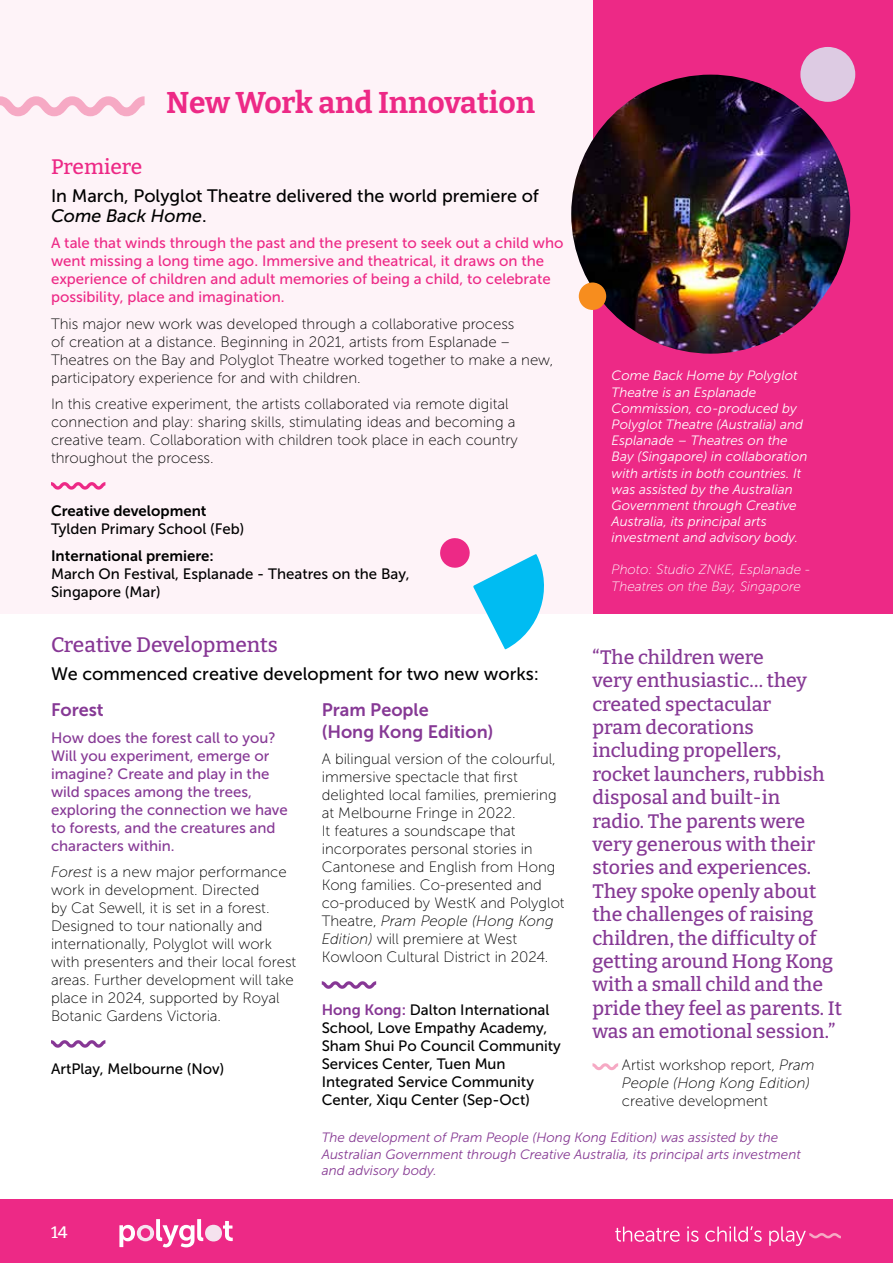
<style>
.page{position:relative;width:893px;height:1263px;background:#fff}
.page>*{position:absolute;margin:0;border:0;box-sizing:border-box;transform-origin:0 0}
.Page_Heading{font:100 30px "Bitter";color:#ed2986}
.Subheading{font:100 21px "Bitter";color:#873795}
.Subheading-2{font:100 21px "Bitter";color:#ed2986}
.t1{font:100 19.5px/23.4px "Bitter";color:#863995}
.Subheading-3{font:18px/19.5px "Museo Sans 500";color:#000}
.Body_Copy{font:18px "Museo Sans 500";color:#000}
.Subheading-4{font:18px/21.6px "Museo Sans 700";color:#863995}
.Body_Copy-2{font:100 16.5px "Bitter";color:#fff}
.Body_Copy-3{font:15px/18px "Museo Sans 100";color:#000}
.Subheading-5{font:15px/18px "Museo Sans 500";color:#ed2986}
.Subheading-6{font:15px/18px "Museo Sans 500";color:#863995}
.Body_Copy-4{font:15px/18px "Museo Sans 500";color:#000}
.Subheading-7{font:15px/18px "Museo Sans 500";color:#000}
.Body_Copy-5{font:italic 13.5px/16.2px "Museo Sans 300";color:#fff}
.Body_Copy-6{font:italic 13.5px/16.2px "Museo Sans 300";color:#873b94}
.Image_Caption{font:italic 13.5px/16.2px "Museo Sans 100";color:#fff}
.s1{font-style:italic}
.s2{font-family:"Museo Sans 700"}
.s3{font-family:"Museo Sans 700";color:#873795}
</style>
<div class="page">
<div style="left:0;top:1199px;width:893px;height:64px;background:#ed2986"></div>
<div style="left:0;top:0;width:893px;height:613px;background:#fef3f8"></div>
<div style="left:593px;top:0;width:300px;height:613px;background:#ed2986"></div>
<img style="left:571px;top:75px;width:279px;height:279px;border-radius:140px">
<svg style="left:0;top:96px;width:145px;height:20px"></svg>
<svg style="left:51px;top:482px;width:54px;height:8px"></svg>
<svg style="left:439px;top:538px;width:115px;height:111px"></svg>
<svg style="left:322px;top:981px;width:54px;height:8px"></svg>
<svg style="left:51px;top:1040px;width:54px;height:8px"></svg>
<svg style="left:592px;top:1063px;width:26px;height:7px"></svg>
<div style="left:800px;top:47px;width:55px;height:55px;background:#ddcbe3;border-radius:50%"></div>
<div style="left:579px;top:282px;width:27px;height:28px;background:#f78d1e;border-radius:50%"></div>
<svg style="left:119px;top:1219px;width:114px;height:28px"></svg>
<svg style="left:615px;top:1226px;width:65px;height:16px"></svg>
<svg style="left:687px;top:1226px;width:12px;height:16px"></svg>
<svg style="left:705px;top:1226px;width:57px;height:16px"></svg>
<svg style="left:769px;top:1226px;width:72px;height:20px"></svg>
<p class="Page_Heading" style="left:166px;top:84px;width:370px">New Work and Innovation</p>
<p class="Subheading-2" style="left:51px;top:153px;width:93px">Premiere</p>
<p class="Subheading-3" style="left:51px;top:186px;width:489px">In March, Polyglot Theatre delivered the world premiere of<br><span class="s1">Come Back Home</span>.</p>
<p class="Subheading-5" style="left:51px;top:234px;width:514px">A tale that winds through the past and the present to seek out a child who went missing a long time ago. Immersive and theatrical, it draws on the experience of children and adult memories of being a child, to celebrate possibility, place and imagination.</p>
<p class="Body_Copy-3" style="left:51px;top:315px;width:504px">This major new work was developed through a collaborative process<br>of creation at a distance. Beginning in 2021, artists from Esplanade – Theatres on the Bay and Polyglot Theatre worked together to make a new, participatory experience for and with children.</p>
<p class="Body_Copy-3" style="left:51px;top:395px;width:468px">In this creative experiment, the artists collaborated via remote digital connection and play: sharing skills, stimulating ideas and becoming a creative team. Collaboration with children took place in each country throughout the process.</p>
<p class="Subheading-7" style="left:51px;top:502px;width:195px"><span class="s2">Creative development<br></span>Tylden Primary School (Feb)</p>
<p class="Subheading-7" style="left:51px;top:546px;width:360px"><span class="s2">International premiere:<br></span>March On Festival, Esplanade - Theatres on the Bay,<br>Singapore (Mar)</p>
<p class="Subheading" style="left:51px;top:632px;width:228px">Creative Developments</p>
<p class="Body_Copy" style="left:51px;top:664px;width:490px">We commenced creative development for two new works:</p>
<p class="Subheading-4" style="left:51px;top:699px;width:54px">Forest</p>
<p class="Subheading-6" style="left:51px;top:728px;width:238px">How does the forest call to you?<br>Will you experiment, emerge or imagine? Create and play in the wild spaces among the trees, exploring the connection we have to forests, and the creatures and characters within.</p>
<p class="Body_Copy-3" style="left:51px;top:863px;width:247px"><span class="s1">Forest</span> is a new major performance work in development. Directed<br>by Cat Sewell, it is set in a forest.<br>Designed to tour nationally and internationally, Polyglot will work with presenters and their local forest areas. Further development will take place in 2024, supported by Royal Botanic Gardens Victoria.</p>
<p class="Subheading-4" style="left:322px;top:699px;width:173px">Pram People<br>(Hong Kong Edition)</p>
<p class="Body_Copy-3" style="left:322px;top:750px;width:244px">A bilingual version of the colourful, immersive spectacle that first delighted local families, premiering at Melbourne Fringe in 2022.<br>It features a soundscape that incorporates personal stories in Cantonese and English from Hong Kong families. Co-presented and co-produced by WestK and Polyglot Theatre, <span class="s1">Pram People (Hong Kong Edition)</span> will premiere at West Kowloon Cultural District in 2024.</p>
<p class="Body_Copy-4" style="left:322px;top:1001px;width:241px"><span class="s3">Hong Kong:</span> Dalton International<br>School, Love Empathy Academy,<br>Sham Shui Po Council Community<br>Services Center, Tuen Mun<br>Integrated Service Community<br>Center, Xiqu Center (Sep-Oct)</p>
<p class="Subheading-7" style="left:51px;top:1060px;width:175px">ArtPlay, Melbourne (Nov)</p>
<p class="Body_Copy-5" style="left:612px;top:368px;width:197px">Come Back Home by Polyglot<br>Theatre is an Esplanade<br>Commission, co-produced by<br>Polyglot Theatre (Australia) and<br>Esplanade – Theatres on the<br>Bay (Singapore) in collaboration with artists in both countries. It was assisted by the Australian<br>Government through Creative<br>Australia, its principal arts investment and advisory body.</p>
<p class="Image_Caption" style="left:612px;top:562px;width:200px">Photo: Studio ZNKE, Esplanade -<br>Theatres on the Bay, Singapore</p>
<p class="t1" style="left:592px;top:645px;width:251px">“The children were<br>very enthusiastic… they created spectacular<br>pram decorations including propellers, rocket launchers, rubbish disposal and built-in<br>radio. The parents were very generous with their stories and experiences.<br>They spoke openly about the challenges of raising children, the difficulty of getting around Hong Kong with a small child and the pride they feel as parents. It was an emotional session.”</p>
<p class="Body_Copy-3" style="left:622px;top:1056px;width:194px">Artist workshop report, <span class="s1">Pram<br>People (Hong Kong Edition) </span>creative development</p>
<p class="Body_Copy-2" style="left:51px;top:1222px;width:18px">14</p>
<p class="Body_Copy-6" style="left:322px;top:1130px;width:481px">The development of Pram People (Hong Kong Edition) was assisted by the<br>Australian Government through Creative Australia, its principal arts investment and advisory body.</p>
</div>
